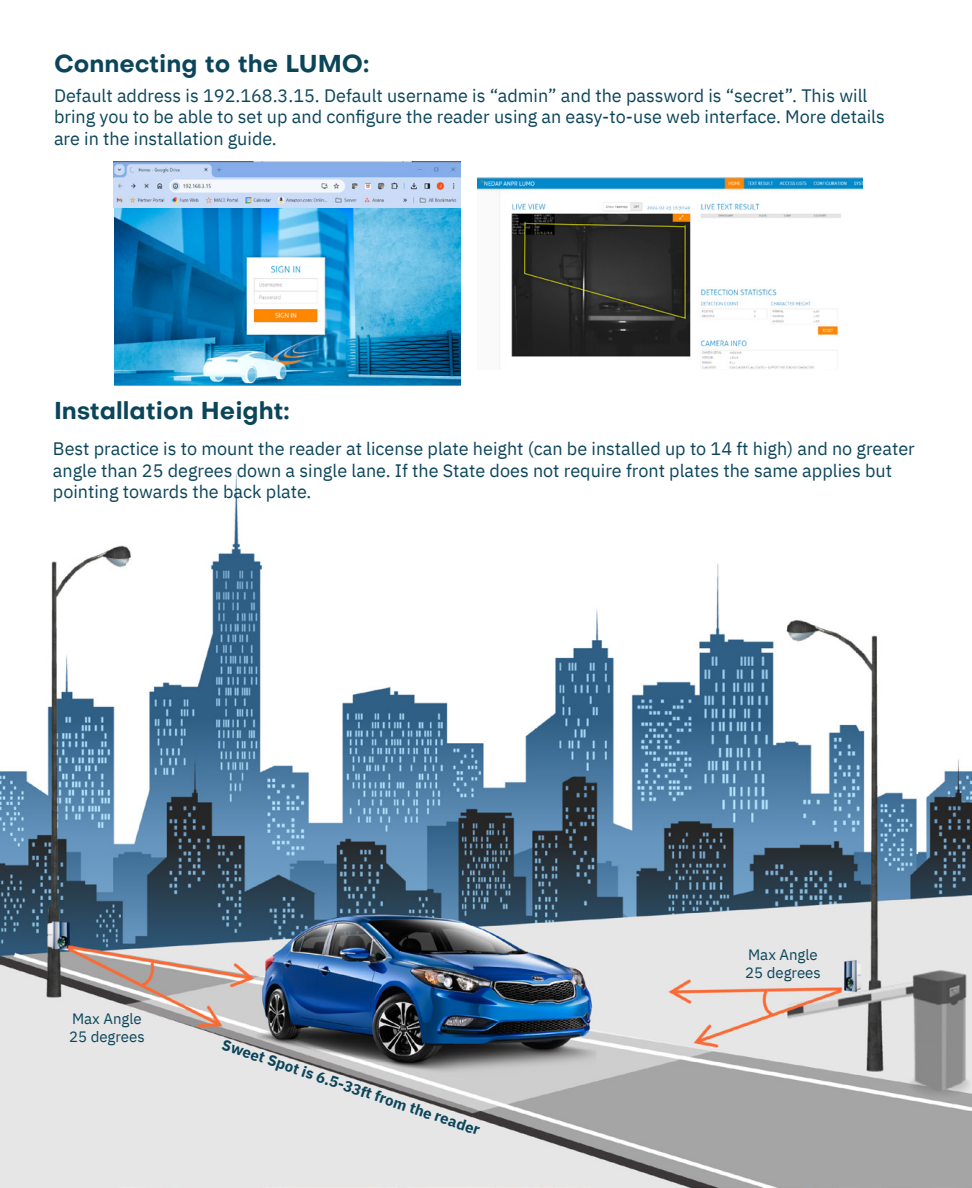
<style>
.page{position:relative;width:972px;height:1188px;background:#fff}
.page>*{position:absolute;margin:0;border:0;box-sizing:border-box;transform-origin:0 0}
.Paragraph_Style_1{font:700 24px "Objectivity";color:#0b455a}
.t1{font:18px/21.6px "IBM Plex Sans";color:#0b455a}
.t2{font:15px "IBM Plex Sans";color:#0b455a}
.t3{font:700 15px "IBM Plex Sans";color:#0b455a}
</style>
<div class="page">
<img style="left:0;top:161px;width:972px;height:1027px">
<img style="left:114px;top:207px;width:346px;height:179px">
<img style="left:114px;top:161px;width:346px;height:46px">
<img style="left:477px;top:177px;width:386px;height:193px">
<p class="Paragraph_Style_1" style="left:54px;top:46px;width:317px">Connecting to the LUMO:</p>
<p class="t1" style="left:54px;top:83px;width:832px">Default address is 192.168.3.15. Default username is “admin” and the password is “secret”. This will bring you to be able to set up and configure the reader using an easy-to-use web interface. More details are in the installation guide.</p>
<p class="Paragraph_Style_1" style="left:54px;top:394px;width:237px">Installation Height:</p>
<p class="t1" style="left:53px;top:437px;width:863px">Best practice is to mount the reader at license plate height (can be installed up to 14 ft high) and no greater angle than 25 degrees down a single lane. If the State does not require front plates the same applies but pointing towards the back plate.</p>
<p class="t2" style="left:72px;top:1007px;width:71px">Max Angle</p>
<p class="t2" style="left:69px;top:1025px;width:77px">25 degrees</p>
<p class="t3" style="left:226px;top:1034px;width:272px;rotate:18deg">Sweet Spot is 6.5-33ft from the reader</p>
<p class="t2" style="left:748px;top:944px;width:71px">Max Angle</p>
<p class="t2" style="left:745px;top:962px;width:77px">25 degrees</p>
</div>
